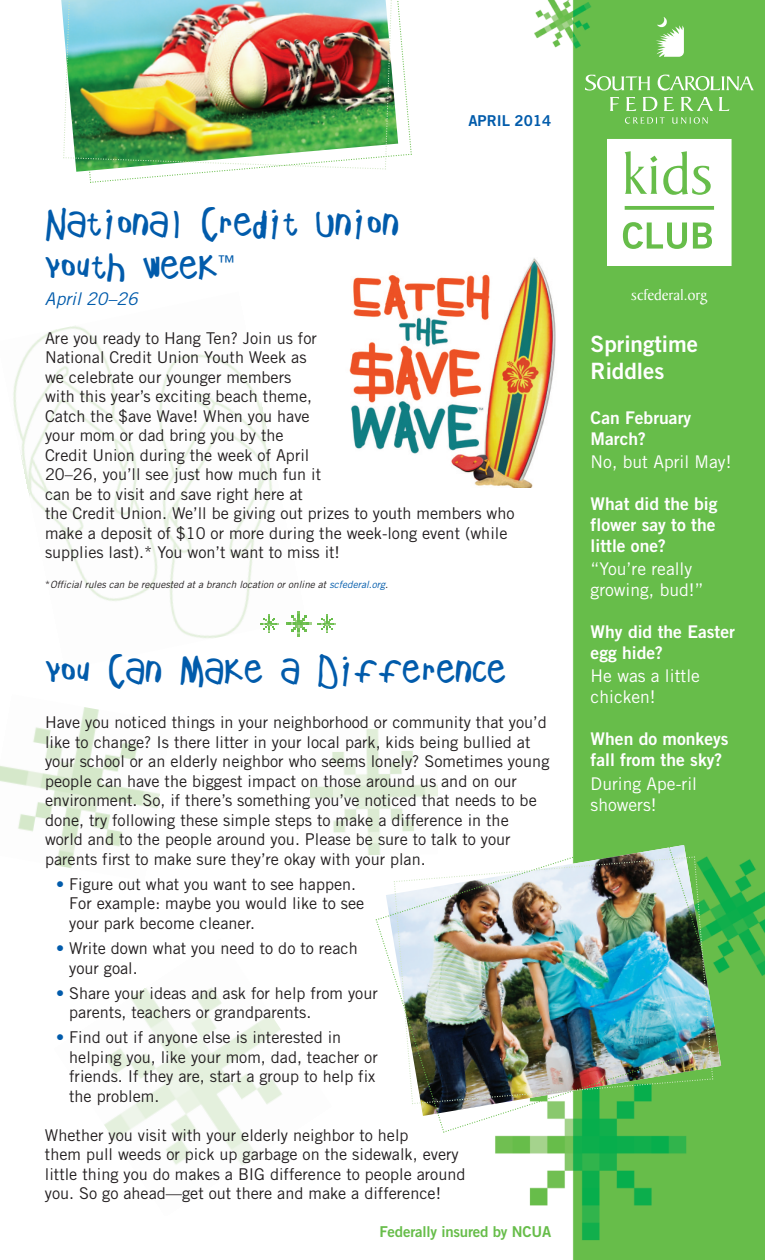
<style>
.page{position:relative;width:765px;height:1260px;background:#fff}
.page>*{position:absolute;margin:0;border:0;box-sizing:border-box;transform-origin:0 0}
.t1{font:35px/42.5px "Childs Play Age Seven";color:#015bab}
.t2{font:22.5px/27px "Trade Gothic Bold Two";color:#fff}
.t3{font:17.5px/21px "Trade Gothic Bold Two";color:#fff}
.t4{font:17.5px/21px "Trade Gothic";color:#fff}
.t5{font:italic 17.5px "Trade Gothic";color:#015bab}
.t6{font:16.25px/19.5px "Trade Gothic";color:#231f20}
.t7{font:15.75px "Baker Signet";color:#fff}
.t8{font:15px "Trade Gothic Bold Two";letter-spacing:-.01em;color:#67bd4a}
.t9{font:15px "Trade Gothic Bold Two";color:#015bab}
.t10{font:italic 10px "Trade Gothic";color:#231f20}
.s1{font-style:normal}
.s2{color:#015bab}
</style>
<div class="page">
<img style="left:495px;top:0;width:270px;height:1260px">
<img style="left:0;top:707px;width:160px;height:161px">
<img style="left:104px;top:988px;width:178px;height:178px">
<img style="left:310px;top:729px;width:128px;height:126px">
<img style="left:13px;top:326px;width:287px;height:312px">
<svg style="left:607px;top:139px;width:125px;height:127px"></svg>
<img style="left:62px;top:0;width:350px;height:183px">
<svg style="left:656px;top:17px;width:28px;height:40px"></svg>
<svg style="left:585px;top:75px;width:65px;height:16px"></svg>
<svg style="left:658px;top:75px;width:96px;height:16px;background:#90cf7b"></svg>
<svg style="left:610px;top:97px;width:9px;height:14px"></svg>
<svg style="left:626px;top:97px;width:10px;height:14px"></svg>
<svg style="left:643px;top:97px;width:14px;height:14px"></svg>
<svg style="left:664px;top:97px;width:10px;height:14px"></svg>
<svg style="left:681px;top:97px;width:32px;height:14px"></svg>
<svg style="left:719px;top:97px;width:10px;height:14px"></svg>
<svg style="left:625px;top:117px;width:40px;height:7px"></svg>
<svg style="left:672px;top:117px;width:36px;height:7px"></svg>
<svg style="left:286px;top:611px;width:25px;height:25px"></svg>
<svg style="left:260px;top:614px;width:19px;height:19px"></svg>
<svg style="left:318px;top:614px;width:18px;height:19px"></svg>
<img style="left:349px;top:258px;width:212px;height:230px">
<img style="left:375px;top:827px;width:357px;height:307px">
<h1 class="t1" style="left:45px;top:202px;width:355px">National Credit Union<br>Youth Week<sup>™</sup></h1>
<p class="t5" style="left:45px;top:292px;width:94px">April 20–26</p>
<p class="t9" style="left:468px;top:115px;width:84px">APRIL 2014</p>
<p class="t6" style="left:45px;top:330px;width:471px">Are you ready to Hang Ten? Join us for<br>National Credit Union Youth Week as<br>we celebrate our younger members<br>with this year’s exciting beach theme,<br>Catch the $ave Wave! When you have<br>your mom or dad bring you by the<br>Credit Union during the week of April<br>20–26, you’ll see just how much fun it<br>can be to visit and save right here at<br>the Credit Union. We’ll be giving out prizes to youth members who make a deposit of $10 or more during the week-long event (while supplies last).* You won’t want to miss it!</p>
<p class="t10" style="left:45px;top:581px;width:345px"><span class="s1">*</span>Official rules can be requested at a branch location or online at <span class="s2">scfederal.org</span>.</p>
<h1 class="t1" style="left:45px;top:649px;width:463px">You Can Make a Difference</h1>
<p class="t6" style="left:45px;top:714px;width:506px">Have you noticed things in your neighborhood or community that you’d like to change? Is there litter in your local park, kids being bullied at your school or an elderly neighbor who seems lonely? Sometimes young people can have the biggest impact on those around us and on our environment. So, if there’s something you’ve noticed that needs to be done, try following these simple steps to make a difference in the world and to the people around you. Please be sure to talk to your parents first to make sure they’re okay with your plan.</p>
<p class="t6" style="left:69px;top:876px;width:297px;text-indent:-13px"><span class="s2">•</span> Figure out what you want to see happen.<br>For example: maybe you would like to see your park become cleaner.</p>
<p class="t6" style="left:69px;top:940px;width:290px;text-indent:-13px"><span class="s2">•</span> Write down what you need to do to reach your goal.</p>
<p class="t6" style="left:69px;top:985px;width:310px;text-indent:-13px"><span class="s2">•</span> Share your ideas and ask for help from your parents, teachers or grandparents.</p>
<p class="t6" style="left:69px;top:1029px;width:310px;text-indent:-13px"><span class="s2">•</span> Find out if anyone else is interested in helping you, like your mom, dad, teacher or friends. If they are, start a group to help fix the problem.</p>
<p class="t6" style="left:45px;top:1127px;width:422px">Whether you visit with your elderly neighbor to help<br>them pull weeds or pick up garbage on the sidewalk, every little thing you do makes a BIG difference to people around you. So go ahead—get out there and make a difference!</p>
<p class="t8" style="left:379px;top:1226px;width:173px">Federally insured by NCUA</p>
<p class="t7" style="left:631px;top:289px;width:78px">scfederal.org</p>
<h2 class="t2" style="left:591px;top:333px;width:109px">Springtime<br>Riddles</h2>
<p class="t3" style="left:591px;top:409px;width:102px">Can February<br>March?</p>
<p class="t4" style="left:591px;top:453px;width:142px">No, but April May!</p>
<p class="t3" style="left:591px;top:495px;width:128px;text-align:justify">What did the big flower say to the little one?</p>
<p class="t4" style="left:591px;top:560px;width:114px">“You’re really growing, bud!”</p>
<p class="t3" style="left:591px;top:623px;width:146px">Why did the Easter egg hide?</p>
<p class="t4" style="left:591px;top:667px;width:111px">He was a little chicken!</p>
<p class="t3" style="left:591px;top:730px;width:140px">When do monkeys fall from the sky?</p>
<p class="t4" style="left:591px;top:775px;width:108px">During Ape-ril showers!</p>
</div>
